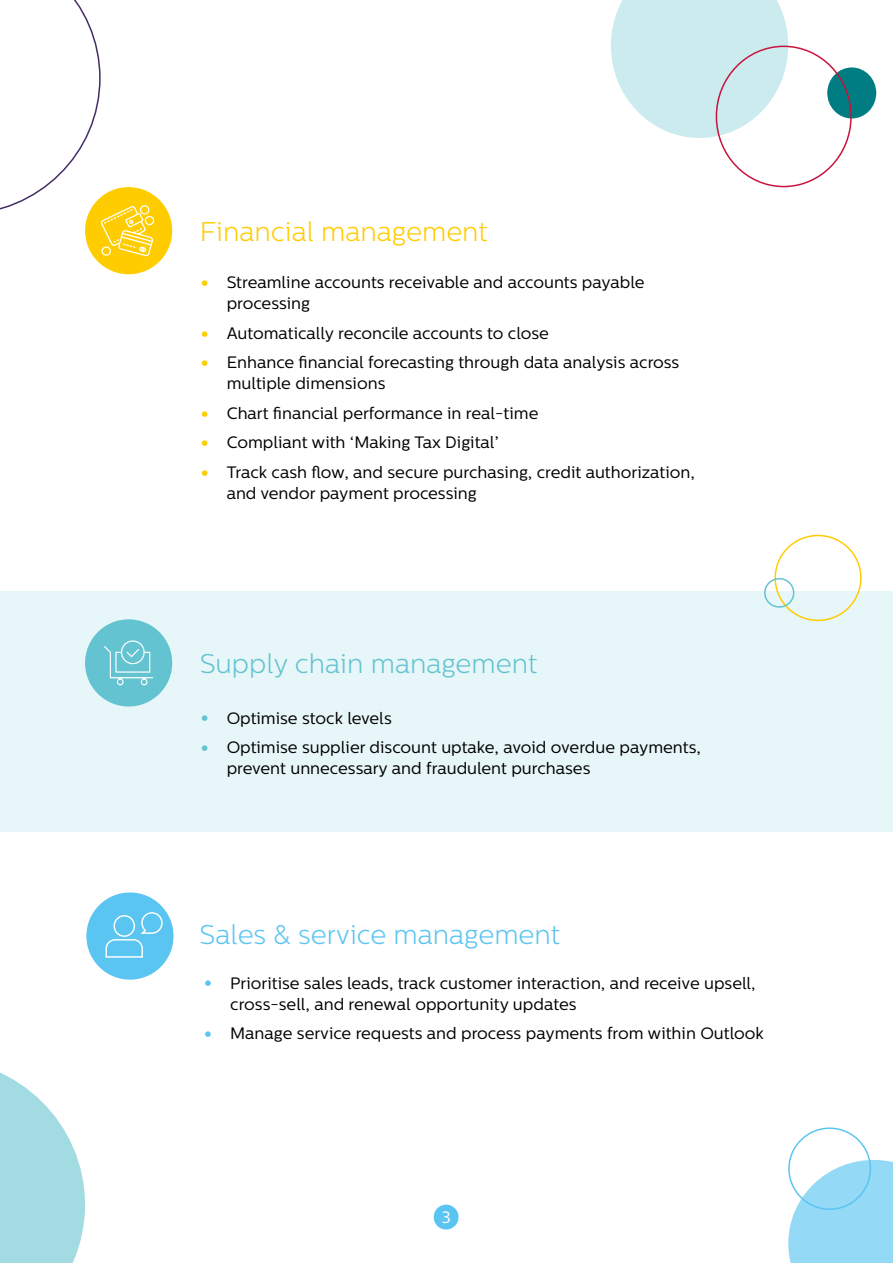
<style>
.page{position:relative;width:893px;height:1263px;background:#fff}
.page>*{position:absolute;margin:0;border:0;box-sizing:border-box;transform-origin:0 0}
.t1{font:300 27px "Centrale Sans";color:#5bc5f2}
.t2{font:300 27px "Centrale Sans";color:#63c3d1}
.t3{font:300 27px "Centrale Sans";color:#fc0}
.t4{font:16.5px/21px "Centrale Sans";color:#000}
.t5{font:16.5px "Centrale Sans";color:#fff}
.s1{font-weight:500;font-size:25.5px;color:#fc0}
.s2{font-weight:500;font-size:25.5px;color:#63c3d1}
.s3{font-weight:500;font-size:25.5px;color:#5bc5f2}
</style>
<div class="page">
<div style="left:0;top:591px;width:893px;height:240px;background:#e7f6f8"></div>
<svg style="left:0;top:1072px;width:85px;height:191px"></svg>
<svg style="left:611px;top:0;width:177px;height:138px"></svg>
<div style="left:827px;top:67px;width:49px;height:51px;background:#007d83;border-radius:50%"></div>
<svg style="left:788px;top:1159px;width:105px;height:104px;background:#a3def7"></svg>
<div style="left:788px;top:1127px;width:83px;height:83px;border:2px solid #5bc5f2;border-radius:50%"></div>
<div style="left:85px;top:187px;width:87px;height:87px;background:#fc0;border-radius:50%"></div>
<div style="left:85px;top:619px;width:87px;height:87px;background:#63c3d1;border-radius:50%"></div>
<svg style="left:0;top:0;width:155px;height:256px"></svg>
<svg style="left:104px;top:640px;width:49px;height:45px"></svg>
<div style="left:774px;top:535px;width:88px;height:86px;border:2px solid #fc0;border-radius:50%"></div>
<div style="left:764px;top:578px;width:30px;height:30px;border:2px solid #63c3d1;border-radius:50%"></div>
<div style="left:86px;top:892px;width:88px;height:88px;background:#5bc5f2;border-radius:50%"></div>
<svg style="left:105px;top:912px;width:58px;height:46px"></svg>
<div style="left:434px;top:1205px;width:25px;height:24px;background:#5bc5f2;border-radius:50%"></div>
<h1 class="t3" style="left:200px;top:216px;width:289px">Financial management</h1>
<p class="t4" style="left:227px;top:272px;width:419px;text-indent:-27px"><span class="s1">•</span> Streamline accounts receivable and accounts payable processing</p>
<p class="t4" style="left:200px;top:323px;width:351px"><span class="s1">•</span> Automatically reconcile accounts to close</p>
<p class="t4" style="left:227px;top:352px;width:454px;text-indent:-27px"><span class="s1">•</span> Enhance financial forecasting through data analysis across multiple dimensions</p>
<p class="t4" style="left:200px;top:403px;width:340px"><span class="s1">•</span> Chart financial performance in real-time</p>
<p class="t4" style="left:200px;top:432px;width:301px"><span class="s1">•</span> Compliant with ‘Making Tax Digital’</p>
<p class="t4" style="left:227px;top:462px;width:470px;text-indent:-27px"><span class="s1">•</span> Track cash flow, and secure purchasing, credit authorization, and vendor payment processing</p>
<h1 class="t2" style="left:200px;top:648px;width:339px">Supply chain management</h1>
<p class="t4" style="left:200px;top:707px;width:194px"><span class="s2">•</span> Optimise stock levels</p>
<p class="t4" style="left:227px;top:737px;width:476px;text-indent:-27px"><span class="s2">•</span> Optimise supplier discount uptake, avoid overdue payments, prevent unnecessary and fraudulent purchases</p>
<h1 class="t1" style="left:200px;top:919px;width:362px">Sales &amp; service management</h1>
<p class="t4" style="left:230px;top:973px;width:527px;text-indent:-27px"><span class="s3">•</span> Prioritise sales leads, track customer interaction, and receive upsell, cross-sell, and renewal opportunity updates</p>
<p class="t4" style="left:203px;top:1023px;width:562px"><span class="s3">•</span> Manage service requests and process payments from within Outlook</p>
<p class="t5" style="left:441px;top:1208px;width:11px">3</p>
</div>
